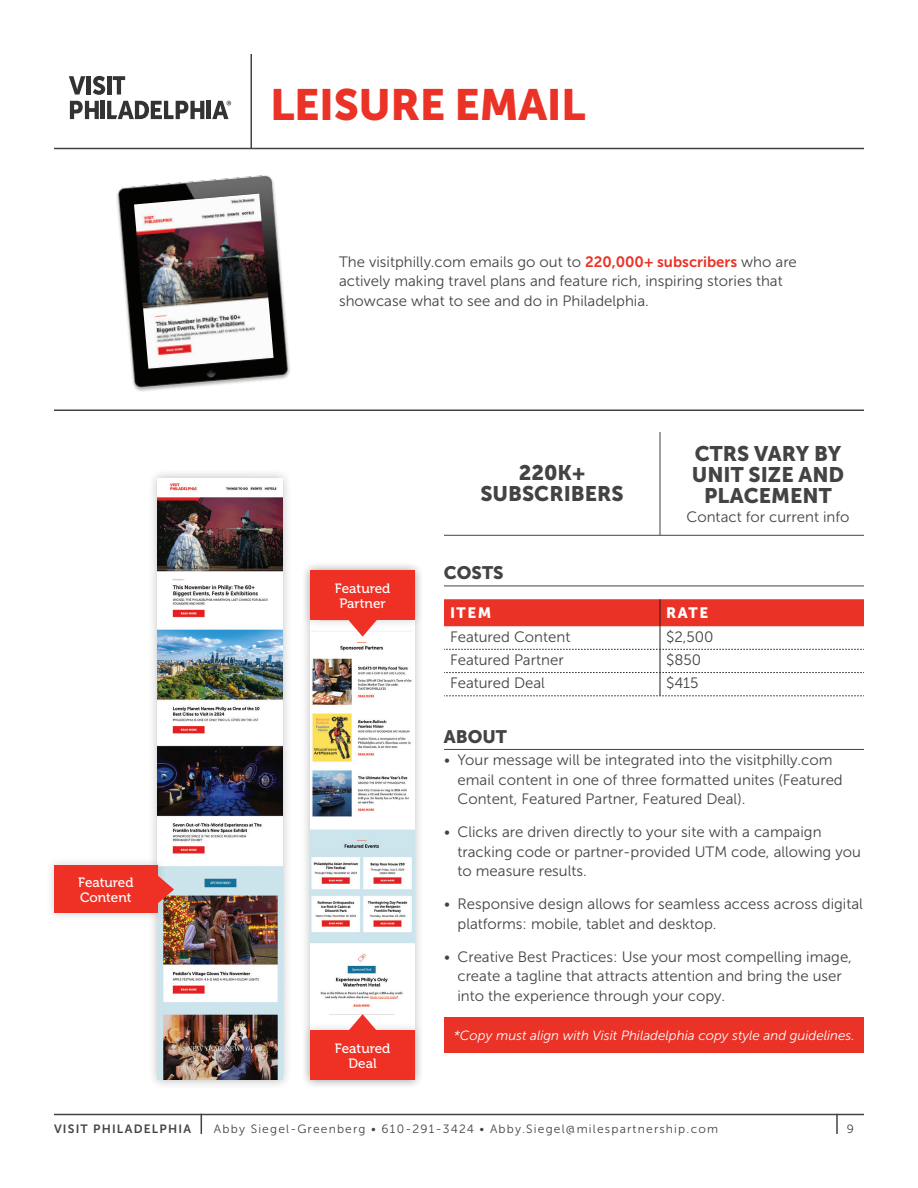
<style>
.page{position:relative;width:918px;height:1188px;background:#fff}
.page>*{position:absolute;margin:0;border:0;box-sizing:border-box;transform-origin:0 0}
.t1{font:43.5px "Museo Sans 900";letter-spacing:-.01em;color:#eb3226}
.t2{font:21px/21px "Museo Sans 900";color:#434343;text-align:center}
.t3{font:18px "Museo Sans 900";color:#434343}
.Body_left{font:15px/19.5px "Museo Sans 300";color:#434343}
.t4{font:15px "Museo Sans 900";letter-spacing:.1em;color:#fff}
.t5{font:13.5px/15px "Museo 500";color:#fff;text-align:center}
.Body_left-2{font:italic 13.35px "Museo Sans 300";color:#fff}
.t6{font:12px "Museo Sans 300";letter-spacing:.1em;color:#434343}
.t7{font:12px "Museo Sans 700";letter-spacing:.1em;color:#434343}
.s1{font-family:"Museo Sans 700";color:#eb3226}
</style>
<div class="page">
<hr style="left:54px;top:1114px;width:810px;height:1px;background:#434343">
<svg style="left:201px;top:1115px;width:1px;height:19px"></svg>
<hr style="left:836px;top:1114px;width:2px;height:20px;background:#434343">
<hr style="left:54px;top:410px;width:810px;height:1px;background:#434343">
<img style="left:116px;top:175px;width:174px;height:214px">
<img style="left:134px;top:194px;width:140px;height:175px">
<hr style="left:444px;top:749px;width:420px;height:1px;background:#434343">
<hr style="left:444px;top:586px;width:420px;height:1px;background:#434343">
<svg style="left:444px;top:599px;width:420px;height:98px"></svg>
<hr style="left:444px;top:535px;width:420px;height:1px;background:#434343">
<hr style="left:660px;top:432px;width:1px;height:103px;background:#434343">
<hr style="left:54px;top:148px;width:810px;height:1px;background:#434343">
<hr style="left:250px;top:54px;width:2px;height:94px;background:#434343">
<svg style="left:69px;top:76px;width:16px;height:19px"></svg>
<hr style="left:87px;top:76px;width:4px;height:19px;background:#333">
<svg style="left:93px;top:76px;width:12px;height:19px"></svg>
<hr style="left:107px;top:76px;width:4px;height:19px;background:#333">
<svg style="left:113px;top:76px;width:12px;height:19px"></svg>
<hr style="left:101px;top:101px;width:4px;height:18px;background:#333">
<svg style="left:107px;top:101px;width:97px;height:18px"></svg>
<svg style="left:70px;top:101px;width:29px;height:18px"></svg>
<hr style="left:207px;top:101px;width:4px;height:18px;background:#333">
<svg style="left:212px;top:101px;width:19px;height:18px"></svg>
<div style="left:148px;top:469px;width:144px;height:621px;background:#231f20;opacity:.3"></div>
<img style="left:158px;top:479px;width:124px;height:601px">
<div style="left:45px;top:856px;width:122px;height:66px;background:#231f20;opacity:.2"></div>
<div style="left:54px;top:866px;width:104px;height:47px;background:#ee3124"></div>
<svg style="left:158px;top:868px;width:21px;height:43px"></svg>
<div style="left:301px;top:561px;width:124px;height:529px;background:#231f20;opacity:.3"></div>
<img style="left:310px;top:630px;width:105px;height:391px">
<div style="left:301px;top:562px;width:123px;height:68px;background:#231f20;opacity:.2"></div>
<div style="left:310px;top:571px;width:105px;height:49px;background:#ee3124"></div>
<svg style="left:341px;top:620px;width:43px;height:21px"></svg>
<div style="left:301px;top:1021px;width:123px;height:68px;background:#231f20;opacity:.2"></div>
<div style="left:310px;top:1031px;width:105px;height:49px;background:#ee3124"></div>
<svg style="left:341px;top:1010px;width:43px;height:21px"></svg>
<div style="left:444px;top:1017px;width:420px;height:36px;background:#eb3226"></div>
<p class="t1" style="left:270px;top:80px;width:317px">LEISURE EMAIL</p>
<p class="Body_left" style="left:339px;top:252px;width:459px">The visitphilly.com emails go out to <span class="s1">220,000+ subscribers</span> who are actively making travel plans and feature rich, inspiring stories that showcase what to see and do in Philadelphia.</p>
<p class="t5" style="left:78px;top:875px;width:57px;text-align:left">Featured<br>Content</p>
<p class="t5" style="left:335px;top:581px;width:57px">Featured<br>Partner</p>
<p class="t5" style="left:335px;top:1041px;width:57px">Featured<br>Deal</p>
<p class="t2" style="left:480px;top:462px;width:145px">220K+<br>SUBSCRIBERS</p>
<p class="t2" style="left:692px;top:443px;width:154px">CTRS VARY BY<br>UNIT SIZE AND<br>PLACEMENT</p>
<p class="Body_left" style="left:686px;top:507px;width:165px">Contact for current info</p>
<p class="t3" style="left:444px;top:562px;width:61px">COSTS</p>
<p class="t4" style="left:450px;top:605px;width:43px">ITEM</p>
<p class="t4" style="left:666px;top:605px;width:44px">RATE</p>
<p class="Body_left" style="left:450px;top:627px;width:122px">Featured Content</p>
<p class="Body_left" style="left:666px;top:627px;width:49px">$2,500</p>
<p class="Body_left" style="left:450px;top:650px;width:115px">Featured Partner</p>
<p class="Body_left" style="left:666px;top:650px;width:37px">$850</p>
<p class="Body_left" style="left:450px;top:674px;width:96px">Featured Deal</p>
<p class="Body_left" style="left:666px;top:674px;width:34px">$415</p>
<p class="t3" style="left:444px;top:726px;width:65px">ABOUT</p>
<p class="Body_left" style="left:458px;top:751px;width:387px;text-indent:-14px">• Your message will be integrated into the visitphilly.com email content in one of three formatted unites (Featured<br>Content, Featured Partner, Featured Deal).</p>
<p class="Body_left" style="left:458px;top:823px;width:405px;text-indent:-14px">• Clicks are driven directly to your site with a campaign tracking code or partner-provided UTM code, allowing you to measure results.</p>
<p class="Body_left" style="left:458px;top:895px;width:407px;text-indent:-14px">• Responsive design allows for seamless access across digital platforms: mobile, tablet and desktop.</p>
<p class="Body_left" style="left:458px;top:947px;width:396px;text-indent:-14px">• Creative Best Practices: Use your most compelling image, create a tagline that attracts attention and bring the user into the experience through your copy.</p>
<p class="Body_left-2" style="left:454px;top:1028px;width:403px">*Copy must align with Visit Philadelphia copy style and guidelines.</p>
<p class="t7" style="left:54px;top:1122px;width:139px">VISIT PHILADELPHIA</p>
<p class="t6" style="left:214px;top:1122px;width:506px">Abby Siegel-Greenberg • 610-291-3424 • Abby.Siegel@milespartnership.com</p>
<p class="t6" style="left:847px;top:1122px;width:9px">9</p>
</div>
